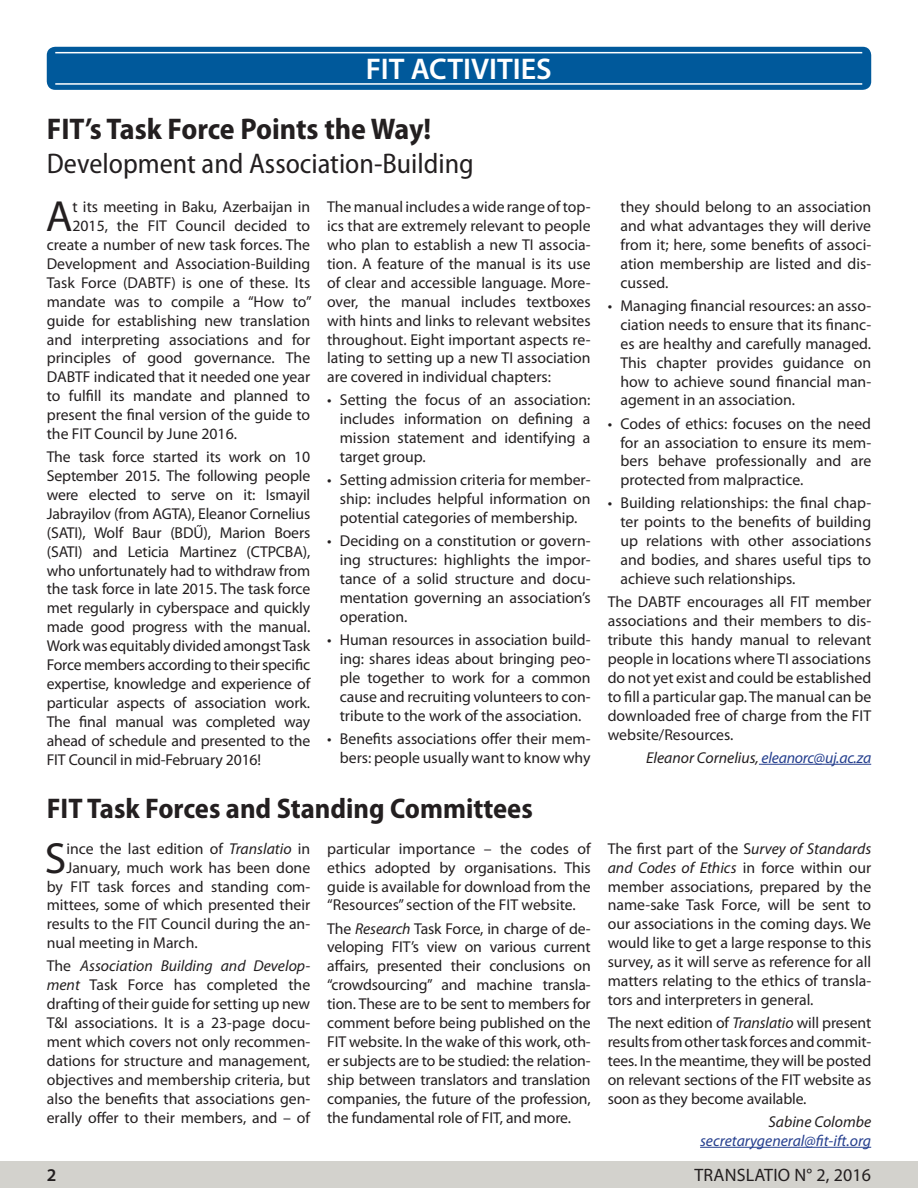
<style>
.page{position:relative;width:918px;height:1188px;background:#fff}
.page>*{position:absolute;margin:0;border:0;box-sizing:border-box;transform-origin:0 0}
.t1{font:43.8px "Myriad Pro";color:#231f20}
.Titel_2{font:700 semi-condensed 30px "Myriad Pro";color:#231f20}
.Titel_2-2{font:600 30px "Myriad Pro";color:#fff}
.Titel_2-3{font:semi-condensed 28.5px "Myriad Pro";color:#231f20}
.Titel_2-4{font:700 semi-condensed 28.5px "Myriad Pro";color:#231f20}
.t2{font:18px "Myriad Pro";letter-spacing:.01em;color:#231f20}
.t3{font:600 18px "Myriad Pro";color:#231f20}
.t4{font:15.75px/18.9px "Myriad Pro";color:#231f20;text-align:justify}
.t5{font:italic 15.75px "Myriad Pro";color:#231f20}
.t6{font:italic 15.75px "Myriad Pro";color:#253f8e}
.s1{font-style:italic}
.s2{color:#253f8e}
</style>
<div class="page">
<div style="left:0;top:1161px;width:918px;height:27px;background:#d3d2cd"></div>
<div style="left:47px;top:47px;width:824px;height:43px;background:#00599b;border-radius:9px"></div>
<hr style="left:55px;top:52px;width:807px;height:1px;background:#fff">
<hr style="left:55px;top:83px;width:807px;height:2px;background:#fff">
<hr style="left:759px;top:764px;width:112px;height:1px;background:#253f8e">
<hr style="left:700px;top:1147px;width:171px;height:1px;background:#253f8e">
<p class="Titel_2-2" style="left:366px;top:50px;width:188px">FIT ACTIVITIES</p>
<p class="Titel_2" style="left:47px;top:110px;width:386px">FIT’s Task Force Points the Way!</p>
<p class="Titel_2-3" style="left:47px;top:146px;width:429px">Development and Association-Building</p>
<p class="t1" style="left:46px;top:189px;width:28px">A</p>
<p class="t4" style="left:72px;top:197px;width:239px">t its meeting in Baku, Azerbaijan in</p>
<p class="t4" style="left:72px;top:216px;width:239px">2015, the FIT Council decided to</p>
<p class="t4" style="left:47px;top:235px;width:265px">create a number of new task forces. The</p>
<p class="t4" style="left:47px;top:254px;width:265px">Development and Association-Building</p>
<p class="t4" style="left:47px;top:273px;width:265px">Task Force (DABTF) is one of these. Its</p>
<p class="t4" style="left:47px;top:292px;width:266px">mandate was to compile a “How to”</p>
<p class="t4" style="left:47px;top:311px;width:265px">guide for establishing new translation</p>
<p class="t4" style="left:47px;top:330px;width:265px">and interpreting associations and for</p>
<p class="t4" style="left:47px;top:348px;width:265px">principles of good governance. The</p>
<p class="t4" style="left:47px;top:367px;width:265px">DABTF indicated that it needed one year</p>
<p class="t4" style="left:47px;top:386px;width:265px">to fulfill its mandate and planned to</p>
<p class="t4" style="left:47px;top:405px;width:265px">present the final version of the guide to</p>
<p class="t4" style="left:47px;top:424px;width:192px">the FIT Council by June 2016.</p>
<p class="t4" style="left:47px;top:447px;width:265px">The task force started its work on 10<br>September 2015. The following people were elected to serve on it: Ismayil Jabrayilov (from AGTA), Eleanor Cornelius (SATI), Wolf Baur (BDŰ), Marion Boers (SATI) and Leticia Martinez (CTPCBA), who unfortunately had to withdraw from the task force in late 2015. The task force met regularly in cyberspace and quickly made good progress with the manual.<br>Work was equitably divided amongst Task Force members according to their specific expertise, knowledge and experience of particular aspects of association work.<br>The final manual was completed way ahead of schedule and presented to the FIT Council in mid-February 2016!</p>
<p class="t4" style="left:327px;top:197px;width:265px">The manual includes a wide range of top&shy;ics that are extremely relevant to people who plan to establish a new TI associa&shy;tion. A feature of the manual is its use of clear and accessible language. More&shy;over, the manual includes textboxes with hints and links to relevant websites throughout. Eight important aspects re&shy;lating to setting up a new TI association are covered in individual chapters:</p>
<p class="t4" style="left:340px;top:390px;width:252px;text-indent:-13px">• Setting the focus of an association: includes information on defining a mission statement and identifying a target group.</p>
<p class="t4" style="left:340px;top:470px;width:252px;text-indent:-13px">• Setting admission criteria for member&shy;ship: includes helpful information on potential categories of membership.</p>
<p class="t4" style="left:340px;top:531px;width:252px;text-indent:-13px">• Deciding on a constitution or govern&shy;ing structures: highlights the impor&shy;tance of a solid structure and docu&shy;mentation governing an association’s operation.</p>
<p class="t4" style="left:340px;top:630px;width:252px;text-indent:-13px">• Human resources in association build&shy;ing: shares ideas about bringing peo&shy;ple together to work for a common cause and recruiting volunteers to con&shy;tribute to the work of the association.</p>
<p class="t4" style="left:327px;top:729px;width:265px;text-align:right">• Benefits associations offer their mem&shy;bers: people usually want to know why</p>
<p class="Titel_2-4" style="left:47px;top:790px;width:488px">FIT Task Forces and Standing Committees</p>
<p class="t1" style="left:45px;top:831px;width:23px">S</p>
<p class="t4" style="left:67px;top:839px;width:245px">ince the last edition of <span class="s1">Translatio</span> in</p>
<p class="t4" style="left:67px;top:858px;width:245px">January, much work has been done</p>
<p class="t4" style="left:47px;top:877px;width:265px">by FIT task forces and standing com-</p>
<p class="t4" style="left:47px;top:895px;width:265px">mittees, some of which presented their</p>
<p class="t4" style="left:47px;top:914px;width:265px">results to the FIT Council during the an-</p>
<p class="t4" style="left:47px;top:933px;width:152px">nual meeting in March.</p>
<p class="t4" style="left:47px;top:956px;width:265px">The <span class="s1">Association Building and Develop&shy;ment</span> Task Force has completed the drafting of their guide for setting up new T&amp;I associations. It is a 23-page docu&shy;ment which covers not only recommen&shy;dations for structure and management, objectives and membership criteria, but also the benefits that associations gen&shy;erally offer to their members, and – of</p>
<p class="t4" style="left:327px;top:839px;width:265px">particular importance – the codes of ethics adopted by organisations. This guide is available for download from the “Resources” section of the FIT website.</p>
<p class="t4" style="left:327px;top:919px;width:265px">The <span class="s1">Research</span> Task Force, in charge of de&shy;veloping FIT’s view on various current affairs, presented their conclusions on “crowdsourcing” and machine transla&shy;tion. These are to be sent to members for comment before being published on the FIT website. In the wake of this work, oth&shy;er subjects are to be studied: the relation&shy;ship between translators and translation companies, the future of the profession, the fundamental role of FIT, and more.</p>
<p class="t4" style="left:621px;top:197px;width:252px">they should belong to an association and what advantages they will derive from it; here, some benefits of associ&shy;ation membership are listed and dis&shy;cussed.</p>
<p class="t4" style="left:621px;top:296px;width:252px;text-indent:-13px">• Managing financial resources: an asso&shy;ciation needs to ensure that its financ&shy;es are healthy and carefully managed.<br>This chapter provides guidance on how to achieve sound financial man&shy;agement in an association.</p>
<p class="t4" style="left:621px;top:414px;width:252px;text-indent:-13px">• Codes of ethics: focuses on the need for an association to ensure its mem&shy;bers behave professionally and are protected from malpractice.</p>
<p class="t4" style="left:621px;top:493px;width:252px;text-indent:-13px">• Building relationships: the final chap&shy;ter points to the benefits of building up relations with other associations and bodies, and shares useful tips to achieve such relationships.</p>
<p class="t4" style="left:608px;top:592px;width:265px">The DABTF encourages all FIT member associations and their members to dis&shy;tribute this handy manual to relevant people in locations where TI associations do not yet exist and could be established to fill a particular gap. The manual can be downloaded free of charge from the FIT website/Resources.</p>
<p class="t5" style="left:646px;top:748px;width:227px">Eleanor Cornelius, <span class="s2">eleanorc@uj.ac.za</span></p>
<p class="t4" style="left:608px;top:839px;width:265px">The first part of the S<span class="s1">urvey of Standards and Codes of Ethics</span> in force within our member associations, prepared by the name-sake Task Force, will be sent to our associations in the coming days. We would like to get a large response to this survey, as it will serve as reference for all matters relating to the ethics of transla&shy;tors and interpreters in general.</p>
<p class="t4" style="left:608px;top:1013px;width:265px">The next edition of <span class="s1">Translatio</span> will present results from other task forces and commit&shy;tees. In the meantime, they will be posted on relevant sections of the FIT website as soon as they become available.</p>
<p class="t5" style="left:768px;top:1112px;width:104px">Sabine Colombe</p>
<p class="t6" style="left:700px;top:1131px;width:173px">secretarygeneral@fit-ift.org</p>
<p class="t3" style="left:47px;top:1164px;width:11px">2</p>
<p class="t2" style="left:694px;top:1164px;width:178px">TRANSLATIO N° 2, 2016</p>
</div>
